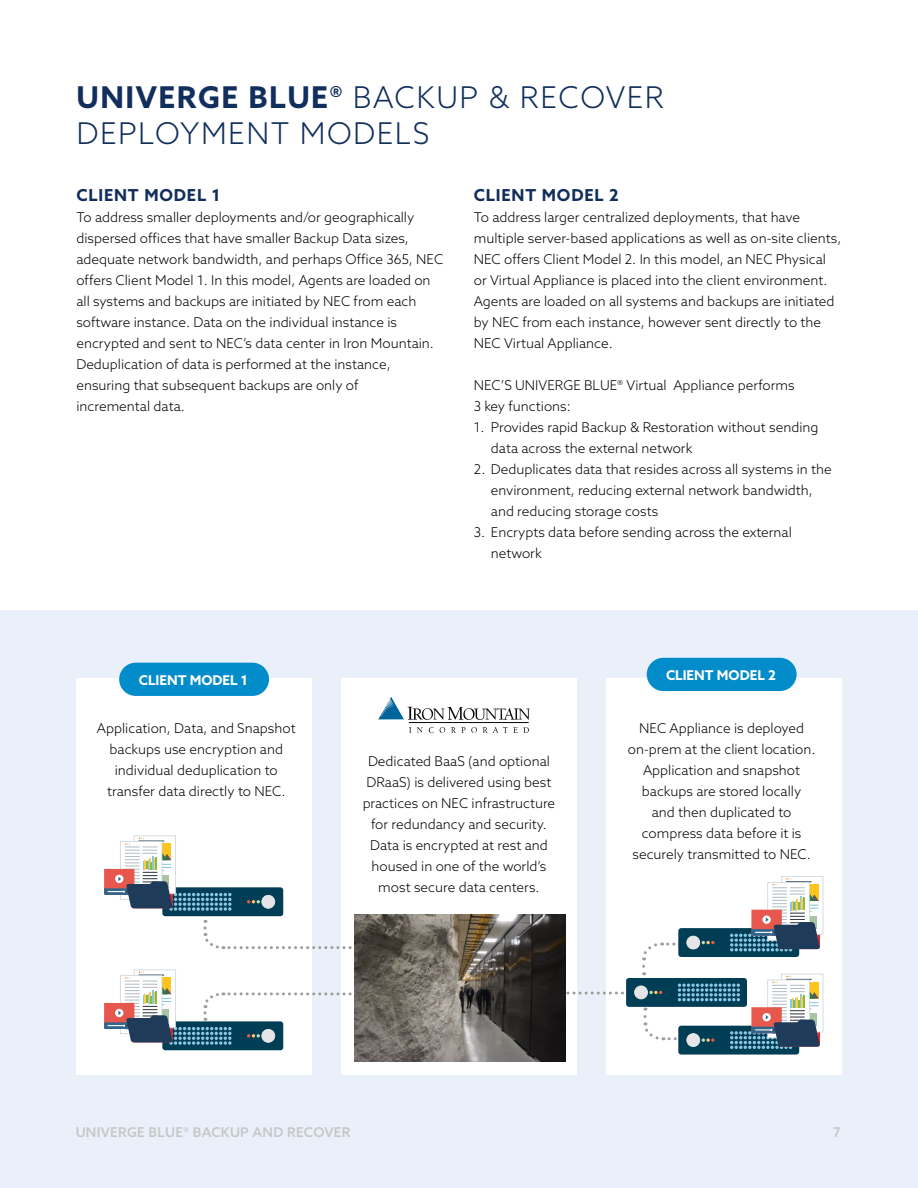
<style>
.page{position:relative;width:918px;height:1188px;background:#fff}
.page>*{position:absolute;margin:0;border:0;box-sizing:border-box;transform-origin:0 0}
.t1{font:300 30px/36px "Azo Sans";letter-spacing:.05em;color:#112e5c}
.t2{font:700 16.5px "Azo Sans";letter-spacing:.05em;color:#112e5c}
.t3{font:300 13.5px/21px "Azo Sans";color:#000}
.t4{font:500 13.5px "Azo Sans";letter-spacing:.02em;color:#c6c6c6}
.t5{font:700 13.5px "Azo Sans";color:#fff}
.s1{font-weight:700}
</style>
<div class="page">
<div style="left:0;top:610px;width:918px;height:578px;background:#eaf0fa"></div>
<div style="left:76px;top:678px;width:236px;height:397px;background:#fff"></div>
<div style="left:606px;top:678px;width:236px;height:397px;background:#fff"></div>
<div style="left:341px;top:678px;width:236px;height:397px;background:#fff"></div>
<div style="left:119px;top:663px;width:150px;height:33px;background:#038cca;border-radius:17px"></div>
<div style="left:647px;top:658px;width:150px;height:33px;background:#038cca;border-radius:17px"></div>
<svg style="left:378px;top:697px;width:152px;height:23px"></svg>
<hr style="left:409px;top:722px;width:120px;height:1px;background:#040607">
<svg style="left:409px;top:727px;width:2px;height:6px"></svg>
<svg style="left:417px;top:727px;width:6px;height:6px"></svg>
<svg style="left:429px;top:727px;width:5px;height:6px"></svg>
<svg style="left:440px;top:727px;width:5px;height:6px"></svg>
<svg style="left:451px;top:727px;width:26px;height:6px"></svg>
<svg style="left:483px;top:727px;width:46px;height:6px"></svg>
<div style="left:162px;top:887px;width:121px;height:29px;background:#003e56;border-radius:3px"></div>
<svg style="left:247px;top:895px;width:28px;height:14px"></svg>
<div style="left:162px;top:1021px;width:121px;height:29px;background:#003e56;border-radius:3px"></div>
<svg style="left:104px;top:835px;width:128px;height:76px"></svg>
<svg style="left:203px;top:920px;width:152px;height:31px"></svg>
<svg style="left:104px;top:969px;width:251px;height:76px"></svg>
<img style="left:355px;top:914px;width:211px;height:148px">
<div style="left:678px;top:1026px;width:121px;height:29px;background:#003e56;border-radius:3px"></div>
<svg style="left:469px;top:876px;width:354px;height:173px"></svg>
<h1 class="t1" style="left:77px;top:79px;width:589px"><span class="s1">UNIVERGE BLUE®</span> BACKUP &amp; RECOVER<br>DEPLOYMENT MODELS</h1>
<p class="t2" style="left:76px;top:184px;width:145px">CLIENT MODEL 1</p>
<p class="t3" style="left:76px;top:207px;width:368px">To address smaller deployments and/or geographically dispersed offices that have smaller Backup Data sizes, adequate network bandwidth, and perhaps Office 365, NEC offers Client Model 1. In this model, Agents are loaded on all systems and backups are initiated by NEC from each software instance. Data on the individual instance is encrypted and sent to NEC’s data center in Iron Mountain.<br>Deduplication of data is performed at the instance, ensuring that subsequent backups are only of<br>incremental data.</p>
<p class="t2" style="left:474px;top:184px;width:147px">CLIENT MODEL 2</p>
<p class="t3" style="left:474px;top:207px;width:369px">To address larger centralized deployments, that have multiple server-based applications as well as on-site clients, NEC offers Client Model 2. In this model, an NEC Physical or Virtual Appliance is placed into the client environment.<br>Agents are loaded on all systems and backups are initiated by NEC from each instance, however sent directly to the NEC Virtual Appliance.</p>
<p class="t3" style="left:474px;top:375px;width:322px">NEC’S UNIVERGE BLUE® Virtual Appliance performs<br>3 key functions:</p>
<p class="t3" style="left:491px;top:417px;width:329px;text-indent:-17px">1. Provides rapid Backup &amp; Restoration without sending data across the external network</p>
<p class="t3" style="left:491px;top:459px;width:342px;text-indent:-17px">2. Deduplicates data that resides across all systems in the environment, reducing external network bandwidth, and reducing storage costs</p>
<p class="t3" style="left:491px;top:522px;width:302px;text-indent:-17px">3. Encrypts data before sending across the external network</p>
<p class="t5" style="left:139px;top:671px;width:110px">CLIENT MODEL 1</p>
<p class="t5" style="left:666px;top:666px;width:111px">CLIENT MODEL 2</p>
<p class="t3" style="left:97px;top:718px;width:200px;text-align:center">Application, Data, and Snapshot backups use encryption and individual deduplication to transfer data directly to NEC.</p>
<p class="t3" style="left:363px;top:750px;width:194px;text-align:center">Dedicated BaaS (and optional<br>DRaaS) is delivered using best practices on NEC infrastructure for redundancy and security.<br>Data is encrypted at rest and housed in one of the world’s most secure data centers.</p>
<p class="t3" style="left:628px;top:718px;width:189px;text-align:center">NEC Appliance is deployed on-prem at the client location.<br>Application and snapshot backups are stored locally<br>and then duplicated to compress data before it is securely transmitted to NEC.</p>
<p class="t4" style="left:76px;top:1123px;width:276px">UNIVERGE BLUE® BACKUP AND RECOVER</p>
<p class="t4" style="left:833px;top:1123px;width:9px">7</p>
</div>
